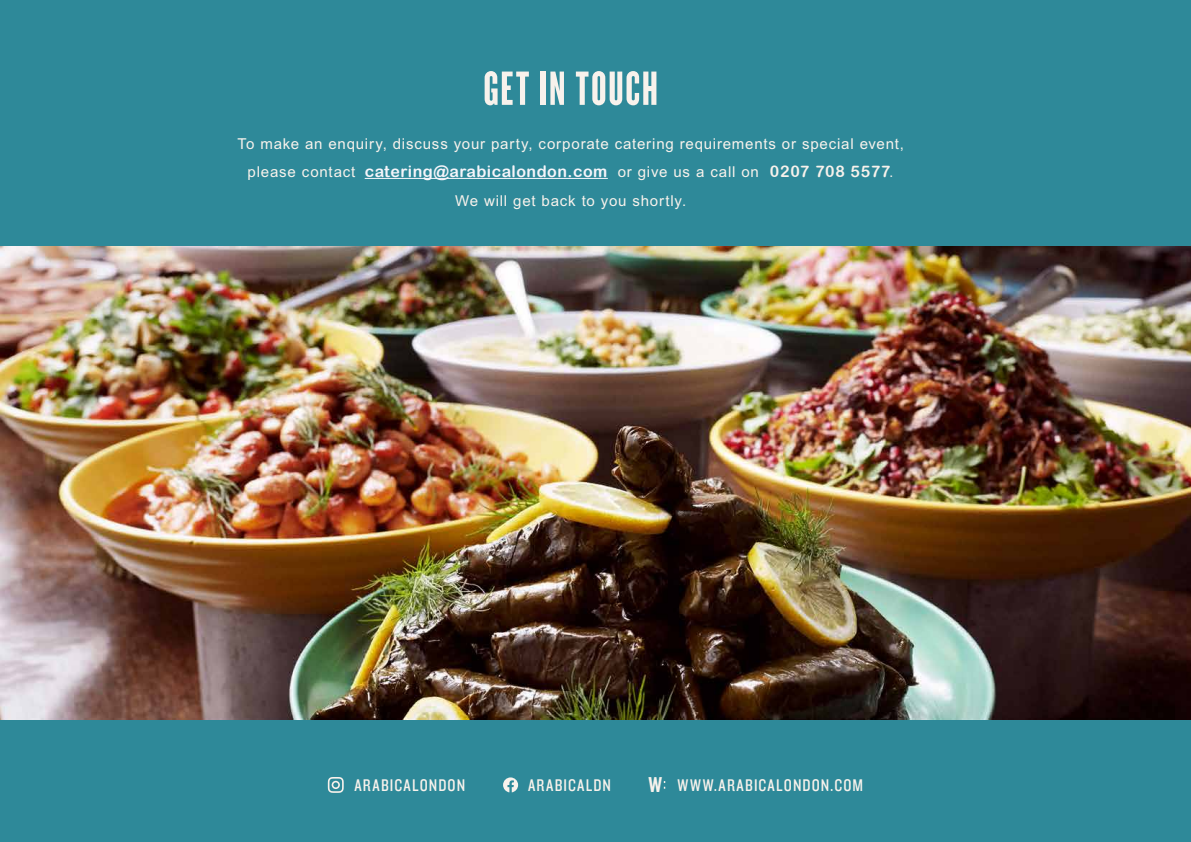
<style>
.page{position:relative;width:1191px;height:842px;background:#2e8999}
.page>*{position:absolute;margin:0;border:0;box-sizing:border-box;transform-origin:0 0}
.t1{font:50px "Knockout 67 Full Bantamwt";letter-spacing:.04em;color:#f8f2ec}
.t2{font:17.5px "Knockout 29 Junior Ltweight";letter-spacing:.07em;color:#f8f2ec}
.t3{font:15px/27.6px "Arial MT Pro";letter-spacing:.055em;color:#f8f2ec;text-align:center}
.s1{font-family:"Arial Rounded MT Bold";font-size:16px;color:#f6f5fa}
.s2{font-family:"Arial Rounded MT Bold";font-size:16px}
.s3{font-weight:300;font-size:16px}
.s4{font-family:"Knockout 49 Liteweight";font-size:22.4px}
</style>
<div class="page">
<hr style="left:365px;top:178px;width:243px;height:1px;background:#f6f5fa">
<svg style="left:328px;top:777px;width:16px;height:16px"></svg>
<svg style="left:503px;top:777px;width:15px;height:15px"></svg>
<img style="left:0;top:247px;width:1191px;height:472px">
<h1 class="t1" style="left:483px;top:59px;width:176px">GET IN TOUCH</h1>
<p class="t3" style="left:237px;top:131px;width:668px">To make an enquiry, discuss your party, corporate catering requirements or special event, please contact <span class="s1">catering@arabicalondon.com</span> or give us a call on <span class="s2">0207 708 5577</span><span class="s3">.</span></p>
<p class="t3" style="left:455px;top:188px;width:232px">We will get back to you shortly.</p>
<p class="t2" style="left:354px;top:774px;width:112px">ARABICALONDON</p>
<p class="t2" style="left:528px;top:774px;width:85px">ARABICALDN</p>
<p class="t2" style="left:648px;top:774px;width:216px"><span class="s4">W</span> WWW.ARABICALONDON.COM</p>
</div>
